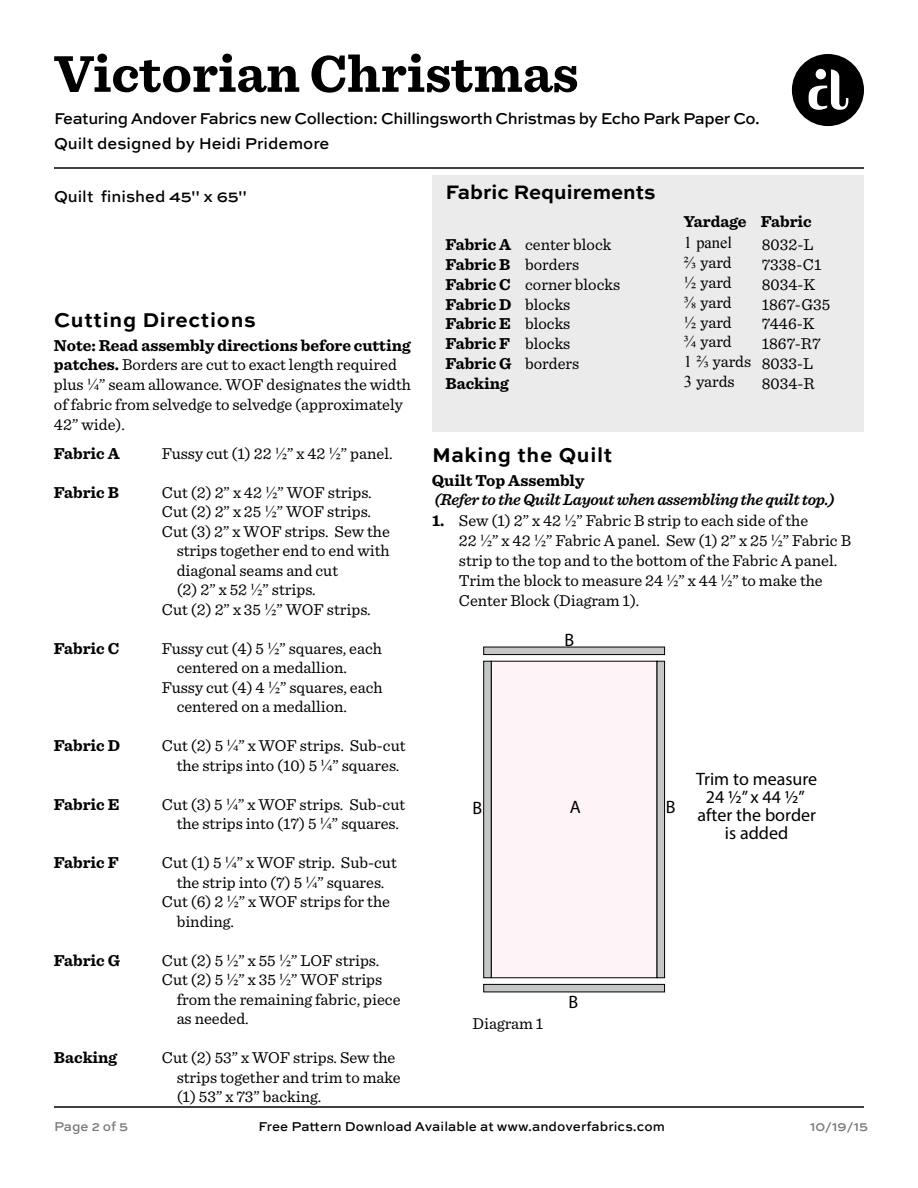
<style>
.page{position:relative;width:918px;height:1188px;background:#fff}
.page>*{position:absolute;margin:0;border:0;box-sizing:border-box;transform-origin:0 0}
.t1{font:700 54px "Sentinel";color:#000}
.t2{font:700 21px "Sweet Sans Pro";letter-spacing:.035em;color:#000}
.t3{font:700 20.55px "Sweet Sans Pro";color:#000}
.t4{font:18px/18px "Myriad Pro";color:#000;text-align:center}
.t5{font:16.5px/19.8px "Sentinel";color:#000}
.t6{font:700 16.5px/19.8px "Sentinel";color:#000;text-align:justify}
.t7{font:500 16.5px/24px "Sweet Sans Pro";letter-spacing:-.025em;color:#000}
.t8{font:italic 600 16.5px "Sentinel";letter-spacing:-.02em;color:#000}
.t9{font:500 16.5px "Sweet Sans Pro";color:#000}
.t10{font:16.5px "Times New Roman";color:#000}
.t11{font:500 13.5px "Sweet Sans Pro";letter-spacing:.005em;color:#000}
.t12{font:500 13.5px "Sweet Sans Pro";color:#77787b}
.s1{font-family:"Times New Roman"}
.s2{font-weight:700}
</style>
<div class="page">
<div style="left:792px;top:54px;width:72px;height:72px;background:#000;border-radius:50%"></div>
<svg style="left:809px;top:69px;width:39px;height:41px"></svg>
<div style="left:816px;top:69px;width:10px;height:10px;background:#fff;border-radius:50%"></div>
<hr style="left:54px;top:1106px;width:810px;height:2px;background:#000">
<hr style="left:54px;top:167px;width:810px;height:2px;background:#000">
<div style="left:432px;top:176px;width:432px;height:256px;background:#ebebeb"></div>
<div style="left:491px;top:661px;width:166px;height:317px;background:#fef3f7"></div>
<div style="left:483px;top:661px;width:9px;height:317px;background:#c4c6c8;border:1px solid #000"></div>
<div style="left:657px;top:661px;width:8px;height:317px;background:#c4c6c8;border:1px solid #000"></div>
<div style="left:483px;top:647px;width:182px;height:8px;background:#c4c6c8;border:1px solid #000"></div>
<div style="left:483px;top:984px;width:182px;height:8px;background:#c4c6c8;border:1px solid #000"></div>
<h1 class="t1" style="left:54px;top:31px;width:526px">Victorian Christmas</h1>
<p class="t7" style="left:54px;top:106px;width:708px">Featuring Andover Fabrics new Collection: Chillingsworth Christmas by Echo Park Paper Co.<br>Quilt designed by Heidi Pridemore</p>
<p class="t9" style="left:54px;top:184px;width:194px">Quilt finished 45" x 65"</p>
<p class="t3" style="left:446px;top:176px;width:212px">Fabric Requirements</p>
<p class="t6" style="left:446px;top:234px;width:68px">Fabric A Fabric B Fabric C Fabric D Fabric E Fabric F Fabric G Backing</p>
<p class="t6" style="left:684px;top:211px;width:129px">Yardage Fabric</p>
<p class="t5" style="left:525px;top:234px;width:97px">center block borders corner blocks blocks<br>blocks<br>blocks borders</p>
<p class="t10" style="left:684px;top:232px;width:50px">1 panel</p>
<p class="t5" style="left:762px;top:234px;width:70px">8032-L<br>7338-C1<br>8034-K<br>1867-G35<br>7446-K<br>1867-R7<br>8033-L<br>8034-R</p>
<p class="t5" style="left:684px;top:252px;width:69px"><span class="s1">⅔</span> yard<br><span class="s1">½</span> yard<br><span class="s1">⅜</span> yard<br><span class="s1">½</span> yard<br><span class="s1">¾</span> yard<br><span class="s1">1 ⅔</span> yards<br><span class="s1">3</span> yards</p>
<p class="t2" style="left:54px;top:304px;width:203px">Cutting Directions</p>
<p class="t5" style="left:54px;top:334px;width:358px"><span class="s2">Note: Read assembly directions before cutting patches.</span> Borders are cut to exact length required plus <span class="s1">¼</span>” seam allowance. WOF designates the width of fabric from selvedge to selvedge (approximately 42” wide).</p>
<p class="t6" style="left:54px;top:443px;width:67px">Fabric A</p>
<p class="t5" style="left:162px;top:442px;width:232px">Fussy cut (1) 22 <span class="s1">½</span>” x 42 <span class="s1">½</span>” panel.</p>
<p class="t6" style="left:54px;top:482px;width:66px">Fabric B</p>
<p class="t5" style="left:162px;top:481px;width:211px">Cut (2) 2” x 42 <span class="s1">½</span>” WOF strips.</p>
<p class="t5" style="left:162px;top:501px;width:211px">Cut (2) 2” x 25 <span class="s1">½</span>” WOF strips.</p>
<p class="t5" style="left:162px;top:520px;width:229px">Cut (3) 2” x WOF strips. Sew the</p>
<p class="t5" style="left:177px;top:540px;width:215px">strips together end to end with</p>
<p class="t5" style="left:177px;top:559px;width:163px">diagonal seams and cut</p>
<p class="t5" style="left:177px;top:579px;width:141px">(2) 2” x 52 <span class="s1">½</span>” strips.</p>
<p class="t5" style="left:162px;top:598px;width:210px">Cut (2) 2” x 35 <span class="s1">½</span>” WOF strips.</p>
<p class="t6" style="left:54px;top:638px;width:67px">Fabric C</p>
<p class="t5" style="left:162px;top:637px;width:222px">Fussy cut (4) 5 <span class="s1">½</span>” squares, each</p>
<p class="t5" style="left:177px;top:657px;width:172px">centered on a medallion.</p>
<p class="t5" style="left:162px;top:676px;width:222px">Fussy cut (4) 4 <span class="s1">½</span>” squares, each</p>
<p class="t5" style="left:177px;top:696px;width:172px">centered on a medallion.</p>
<p class="t6" style="left:54px;top:735px;width:68px">Fabric D</p>
<p class="t5" style="left:162px;top:735px;width:245px;text-align:center">Cut (2) 5 <span class="s1">¼</span>” x WOF strips. Sub-cut the strips into (10) 5 <span class="s1">¼</span>” squares.</p>
<p class="t6" style="left:54px;top:794px;width:67px">Fabric E</p>
<p class="t5" style="left:162px;top:793px;width:245px;text-align:center">Cut (3) 5 <span class="s1">¼</span>” x WOF strips. Sub-cut the strips into (17) 5 <span class="s1">¼</span>” squares.</p>
<p class="t6" style="left:54px;top:852px;width:66px">Fabric F</p>
<p class="t5" style="left:162px;top:852px;width:236px">Cut (1) 5 <span class="s1">¼</span>” x WOF strip. Sub-cut</p>
<p class="t5" style="left:177px;top:871px;width:209px">the strip into (7) 5 <span class="s1">¼</span>” squares.</p>
<p class="t5" style="left:162px;top:891px;width:230px">Cut (6) 2 <span class="s1">½</span>” x WOF strips for the</p>
<p class="t5" style="left:177px;top:910px;width:59px">binding.</p>
<p class="t6" style="left:54px;top:950px;width:68px">Fabric G</p>
<p class="t5" style="left:162px;top:949px;width:219px">Cut (2) 5 <span class="s1">½</span>” x 55 <span class="s1">½</span>” LOF strips.</p>
<p class="t5" style="left:162px;top:969px;width:222px">Cut (2) 5 <span class="s1">½</span>” x 35 <span class="s1">½</span>” WOF strips</p>
<p class="t5" style="left:177px;top:988px;width:225px">from the remaining fabric, piece</p>
<p class="t5" style="left:177px;top:1008px;width:74px">as needed.</p>
<p class="t6" style="left:54px;top:1047px;width:65px">Backing</p>
<p class="t5" style="left:177px;top:1047px;width:226px;text-indent:-15px">Cut (2) 53” x WOF strips. Sew the strips together and trim to make (1) 53” x 73” backing.</p>
<p class="t2" style="left:432px;top:439px;width:182px">Making the Quilt</p>
<p class="t6" style="left:432px;top:470px;width:154px">Quilt Top Assembly</p>
<p class="t8" style="left:435px;top:487px;width:402px">(Refer to the Quilt Layout when assembling the quilt top.)</p>
<p class="t6" style="left:432px;top:510px;width:14px">1.</p>
<p class="t5" style="left:459px;top:510px;width:394px">Sew (1) 2” x 42 <span class="s1">½</span>” Fabric B strip to each side of the<br>22 <span class="s1">½</span>” x 42 <span class="s1">½</span>” Fabric A panel. Sew (1) 2” x 25 <span class="s1">½</span>” Fabric B strip to the top and to the bottom of the Fabric A panel.<br>Trim the block to measure 24 <span class="s1">½</span>” x 44 <span class="s1">½</span>” to make the Center Block (Diagram 1).</p>
<p class="t4" style="left:565px;top:630px;width:11px">B</p>
<p class="t4" style="left:472px;top:799px;width:11px">B</p>
<p class="t4" style="left:666px;top:798px;width:11px">B</p>
<p class="t4" style="left:570px;top:798px;width:13px">A</p>
<p class="t4" style="left:696px;top:770px;width:123px">Trim to measure<br>24 ½” x 44 ½” after the border is added</p>
<p class="t5" style="left:472px;top:1013px;width:72px">Diagram 1</p>
<p class="t4" style="left:569px;top:993px;width:11px">B</p>
<p class="t12" style="left:54px;top:1116px;width:76px">Page 2 of 5</p>
<p class="t11" style="left:259px;top:1117px;width:408px">Free Pattern Download Available at www.andoverfabrics.com</p>
<p class="t12" style="left:810px;top:1117px;width:59px">10/19/15</p>
</div>
